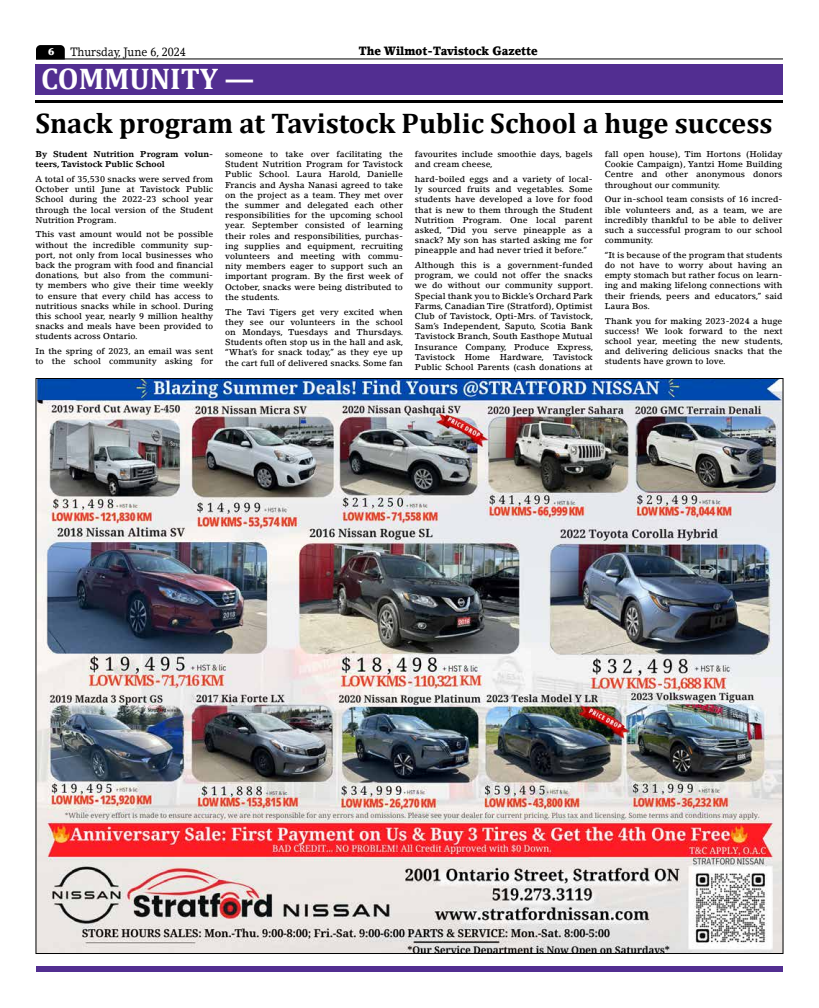
<style>
.page{position:relative;width:819px;height:1008px;background:#fff}
.page>*{position:absolute;margin:0;border:0;box-sizing:border-box;transform-origin:0 0}
.t1{font:700 30px "Cambria";color:#fff}
.t2{font:700 28.5px "Cambria";color:#000}
.t3{font:900 12px "Lino Letter Std";color:#000;scale:.9 1}
.t4{font:12px "Lino Letter Std";color:#000;scale:.9 1}
.t5{font:900 10px "Lino Letter Std";color:#fff}
.t6{font:500 8.5px/10.2px "Lino Letter Std";color:#000;text-align:justify}
.t7{font:700 8.5px/10.2px "Lino Letter Std";color:#000}
</style>
<div class="page">
<svg style="left:36px;top:45px;width:29px;height:13px"></svg>
<hr style="left:36px;top:58px;width:747px;height:1px;background:#000">
<div style="left:36px;top:966px;width:747px;height:6px;background:#522e91"></div>
<div style="left:36px;top:64px;width:747px;height:31px;background:#522e91"></div>
<hr style="left:36px;top:100px;width:747px;height:3px;background:#000">
<img style="left:37px;top:380px;width:745px;height:572px">
<p class="t5" style="left:48px;top:46px;width:8px">6</p>
<h3 class="t4" style="left:70px;top:44px;width:130px">Thursday, June 6, 2024</h3>
<h3 class="t3" style="left:359px;top:43px;width:201px">The Wilmot-Tavistock Gazette</h3>
<h1 class="t1" style="left:41px;top:58px;width:215px">COMMUNITY —</h1>
<h2 class="t2" style="left:35px;top:103px;width:739px">Snack program at Tavistock Public School a huge success</h2>
<p class="t7" style="left:35px;top:149px;width:179px">By Student Nutrition Program volun&shy;teers, Tavistock Public School</p>
<p class="t6" style="left:35px;top:174px;width:179px">A total of 35,530 snacks were served from October until June at Tavistock Public School during the 2022-23 school year through the local version of the Student Nutrition Program.</p>
<p class="t6" style="left:35px;top:229px;width:179px">This vast amount would not be possible without the incredible community sup&shy;port, not only from local businesses who back the program with food and financial donations, but also from the communi&shy;ty members who give their time weekly to ensure that every child has access to nutritious snacks while in school. During this school year, nearly 9 million healthy snacks and meals have been provided to students across Ontario.</p>
<p class="t6" style="left:35px;top:346px;width:179px">In the spring of 2023, an email was sent to the school community asking for</p>
<p class="t6" style="left:225px;top:149px;width:179px">someone to take over facilitating the Student Nutrition Program for Tavistock Public School. Laura Harold, Danielle Francis and Aysha Nanasi agreed to take on the project as a team. They met over the summer and delegated each other responsibilities for the upcoming school year. September consisted of learning their roles and responsibilities, purchas&shy;ing supplies and equipment, recruiting volunteers and meeting with commu&shy;nity members eager to support such an important program. By the first week of October, snacks were being distributed to the students.</p>
<p class="t6" style="left:225px;top:306px;width:180px">The Tavi Tigers get very excited when they see our volunteers in the school on Mondays, Tuesdays and Thursdays.<br>Students often stop us in the hall and ask, “What’s for snack today,” as they eye up the cart full of delivered snacks. Some fan</p>
<p class="t6" style="left:415px;top:149px;width:179px">favourites include smoothie days, bagels and cream cheese,</p>
<p class="t6" style="left:415px;top:174px;width:179px">hard-boiled eggs and a variety of local&shy;ly sourced fruits and vegetables. Some students have developed a love for food that is new to them through the Student Nutrition Program. One local parent asked, “Did you serve pineapple as a snack? My son has started asking me for pineapple and had never tried it before.”</p>
<p class="t6" style="left:415px;top:260px;width:180px">Although this is a government-funded program, we could not offer the snacks we do without our community support.<br>Special thank you to Bickle’s Orchard Park Farms, Canadian Tire (Stratford), Optimist Club of Tavistock, Opti-Mrs. of Tavistock, Sam’s Independent, Saputo, Scotia Bank Tavistock Branch, South Easthope Mutual Insurance Company, Produce Express, Tavistock Home Hardware, Tavistock Public School Parents (cash donations at</p>
<p class="t6" style="left:605px;top:149px;width:179px">fall open house), Tim Hortons (Holiday Cookie Campaign), Yantzi Home Building Centre and other anonymous donors throughout our community.</p>
<p class="t6" style="left:605px;top:194px;width:179px">Our in-school team consists of 16 incred&shy;ible volunteers and, as a team, we are incredibly thankful to be able to deliver such a successful program to our school community.</p>
<p class="t6" style="left:605px;top:250px;width:179px">“It is because of the program that students do not have to worry about having an empty stomach but rather focus on learn&shy;ing and making lifelong connections with their friends, peers and educators,” said Laura Bos.</p>
<p class="t6" style="left:605px;top:315px;width:180px">Thank you for making 2023-2024 a huge success! We look forward to the next school year, meeting the new students, and delivering delicious snacks that the students have grown to love.</p>
</div>
